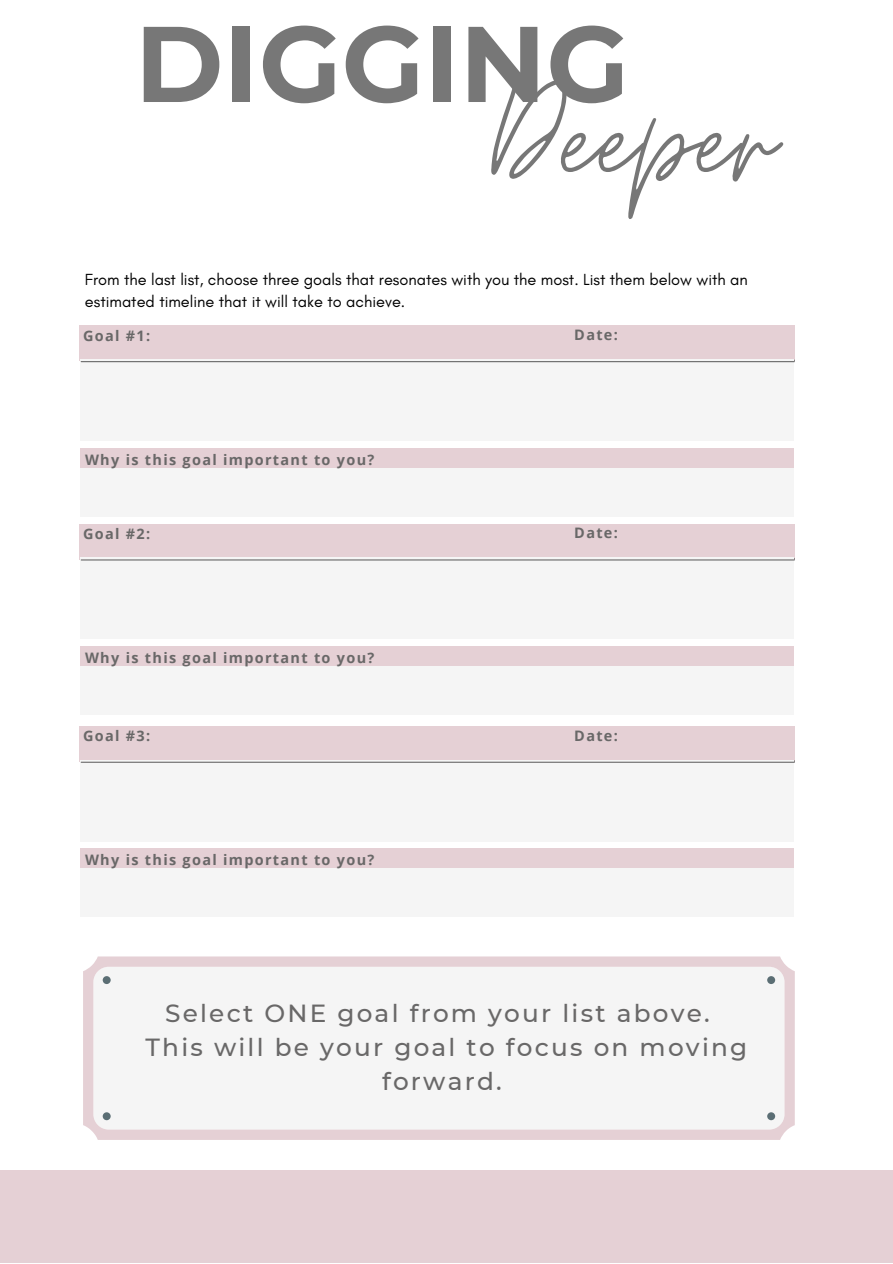
<style>
.page{position:relative;width:893px;height:1264px;background:#fff}
.page>*{position:absolute;margin:0;border:0;box-sizing:border-box;transform-origin:0 0}
.t1{font:160.95px "Moon Time";letter-spacing:.005em;color:#777}
.t2{font:700 107.25px "Montserrat";color:#777}
.t3{font:500 24.75px "Montserrat";letter-spacing:.09em;color:#696868}
.t4{font:16.35px/22.5px "Glacial Indifference";color:#000}
.t5{font:700 14.4px "Open Sans";letter-spacing:.09em;color:#696868}
</style>
<div class="page">
<div style="left:0;top:1170px;width:892px;height:92px;background:#e5d0d5"></div>
<div style="left:79px;top:326px;width:715px;height:35px;background:#e5d0d5"></div>
<div style="left:81px;top:359px;width:713px;height:82px;background:#f5f5f5"></div>
<hr style="left:81px;top:361px;width:713px;height:1px;background:#696868">
<div style="left:81px;top:448px;width:713px;height:39px;background:#e5d0d5"></div>
<div style="left:81px;top:467px;width:713px;height:49px;background:#f5f5f5"></div>
<div style="left:79px;top:524px;width:715px;height:35px;background:#e5d0d5"></div>
<div style="left:81px;top:557px;width:713px;height:82px;background:#f5f5f5"></div>
<hr style="left:81px;top:559px;width:713px;height:1px;background:#696868">
<div style="left:81px;top:646px;width:713px;height:39px;background:#e5d0d5"></div>
<div style="left:81px;top:666px;width:713px;height:48px;background:#f5f5f5"></div>
<div style="left:79px;top:726px;width:715px;height:35px;background:#e5d0d5"></div>
<div style="left:81px;top:760px;width:713px;height:81px;background:#f5f5f5"></div>
<hr style="left:81px;top:761px;width:713px;height:1px;background:#696868">
<div style="left:81px;top:848px;width:713px;height:39px;background:#e5d0d5"></div>
<div style="left:81px;top:868px;width:713px;height:48px;background:#f5f5f5"></div>
<svg style="left:83px;top:956px;width:711px;height:183px;fill:#f5f5f5"></svg>
<h2 class="t2" style="left:135px;top:-2px;width:495px">DIGGING</h2>
<h1 class="t1" style="left:491px;top:42px;width:285px">Deeper</h1>
<p class="t4" style="left:85px;top:267px;width:664px">From the last list, choose three goals that resonates with you the most. List them below with an estimated timeline that it will take to achieve.</p>
<p class="t5" style="left:574px;top:324px;width:45px">Date:</p>
<p class="t5" style="left:83px;top:325px;width:69px">Goal #1:</p>
<p class="t5" style="left:85px;top:449px;width:291px">Why is this goal important to you?</p>
<p class="t5" style="left:83px;top:523px;width:69px">Goal #2:</p>
<p class="t5" style="left:574px;top:523px;width:45px">Date:</p>
<p class="t5" style="left:85px;top:647px;width:291px">Why is this goal important to you?</p>
<p class="t5" style="left:83px;top:726px;width:69px">Goal #3:</p>
<p class="t5" style="left:574px;top:725px;width:45px">Date:</p>
<p class="t5" style="left:85px;top:849px;width:291px">Why is this goal important to you?</p>
<h3 class="t3" style="left:165px;top:998px;width:546px">Select ONE goal from your list above.</h3>
<h3 class="t3" style="left:145px;top:1032px;width:603px">This will be your goal to focus on moving</h3>
<h3 class="t3" style="left:382px;top:1065px;width:121px">forward.</h3>
</div>
